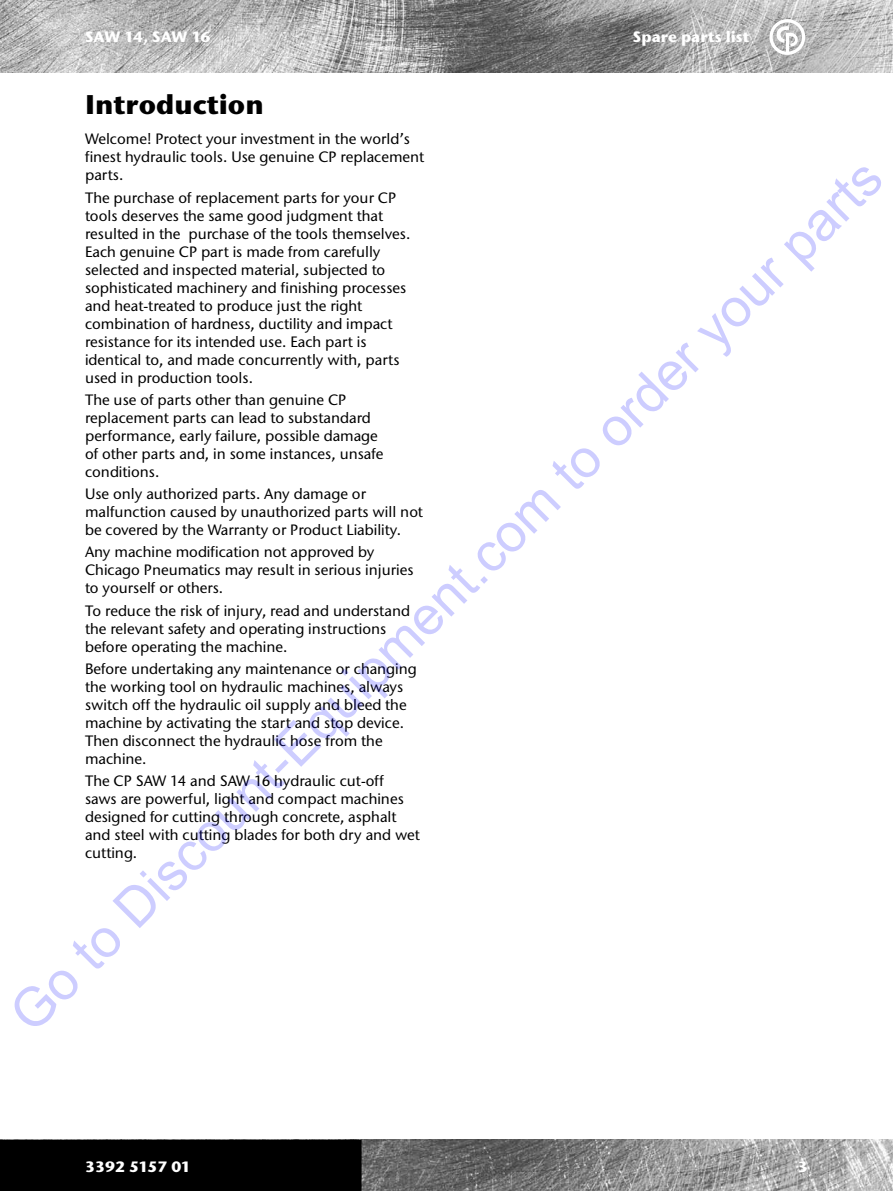
<style>
.page{position:relative;width:893px;height:1191px;background:#fff}
.page>*{position:absolute;margin:0;border:0;box-sizing:border-box;transform-origin:0 0}
.t1{font:54px "Arial";color:rgb(0 0 255/.2)}
.t2{font:700 27px "Stone Sans ITC";color:#000}
.t3{font:500 15px/18px "Stone Sans ITC";color:#000}
.t4{font:700 15px "Stone Sans ITC";letter-spacing:-.02em;color:#fff}
.t5{font:700 15px "Stone Sans ITC";color:#fff}
</style>
<div class="page">
<img style="left:0;top:0;width:893px;height:72px">
<img style="left:361px;top:1140px;width:532px;height:51px">
<svg style="left:769px;top:19px;width:36px;height:36px"></svg>
<div style="left:0;top:1140px;width:361px;height:51px;background:#000"></div>
<p class="t4" style="left:85px;top:27px;width:127px">SAW 14, SAW 16</p>
<p class="t5" style="left:633px;top:27px;width:118px">Spare parts list</p>
<h2 class="t2" style="left:85px;top:86px;width:180px">Introduction</h2>
<p class="t3" style="left:85px;top:130px;width:341px">Welcome! Protect your investment in the world’s finest hydraulic tools. Use genuine CP replacement parts.</p>
<p class="t3" style="left:85px;top:188px;width:327px">The purchase of replacement parts for your CP tools deserves the same good judgment that resulted in the purchase of the tools themselves.<br>Each genuine CP part is made from carefully selected and inspected material, subjected to sophisticated machinery and finishing processes and heat-treated to produce just the right combination of hardness, ductility and impact resistance for its intended use. Each part is identical to, and made concurrently with, parts used in production tools.</p>
<p class="t3" style="left:85px;top:390px;width:300px">The use of parts other than genuine CP replacement parts can lead to substandard performance, early failure, possible damage of other parts and, in some instances, unsafe conditions.</p>
<p class="t3" style="left:85px;top:485px;width:339px">Use only authorized parts. Any damage or malfunction caused by unauthorized parts will not be covered by the Warranty or Product Liability.</p>
<p class="t3" style="left:85px;top:543px;width:330px">Any machine modification not approved by<br>Chicago Pneumatics may result in serious injuries to yourself or others.</p>
<p class="t3" style="left:85px;top:601px;width:327px">To reduce the risk of injury, read and understand the relevant safety and operating instructions before operating the machine.</p>
<p class="t3" style="left:85px;top:659px;width:333px">Before undertaking any maintenance or changing the working tool on hydraulic machines, always switch off the hydraulic oil supply and bleed the machine by activating the start and stop device.<br>Then disconnect the hydraulic hose from the machine.</p>
<p class="t3" style="left:85px;top:772px;width:336px">The CP SAW 14 and SAW 16 hydraulic cut-off<br>saws are powerful, light and compact machines designed for cutting through concrete, asphalt and steel with cutting blades for both dry and wet cutting.</p>
<h1 class="t1" style="left:-7px;top:995px;width:1208px;rotate:-45deg">Go to Discount-Equipment.com to order your parts</h1>
<p class="t4" style="left:85px;top:1157px;width:107px">3392 5157 01</p>
</div>
